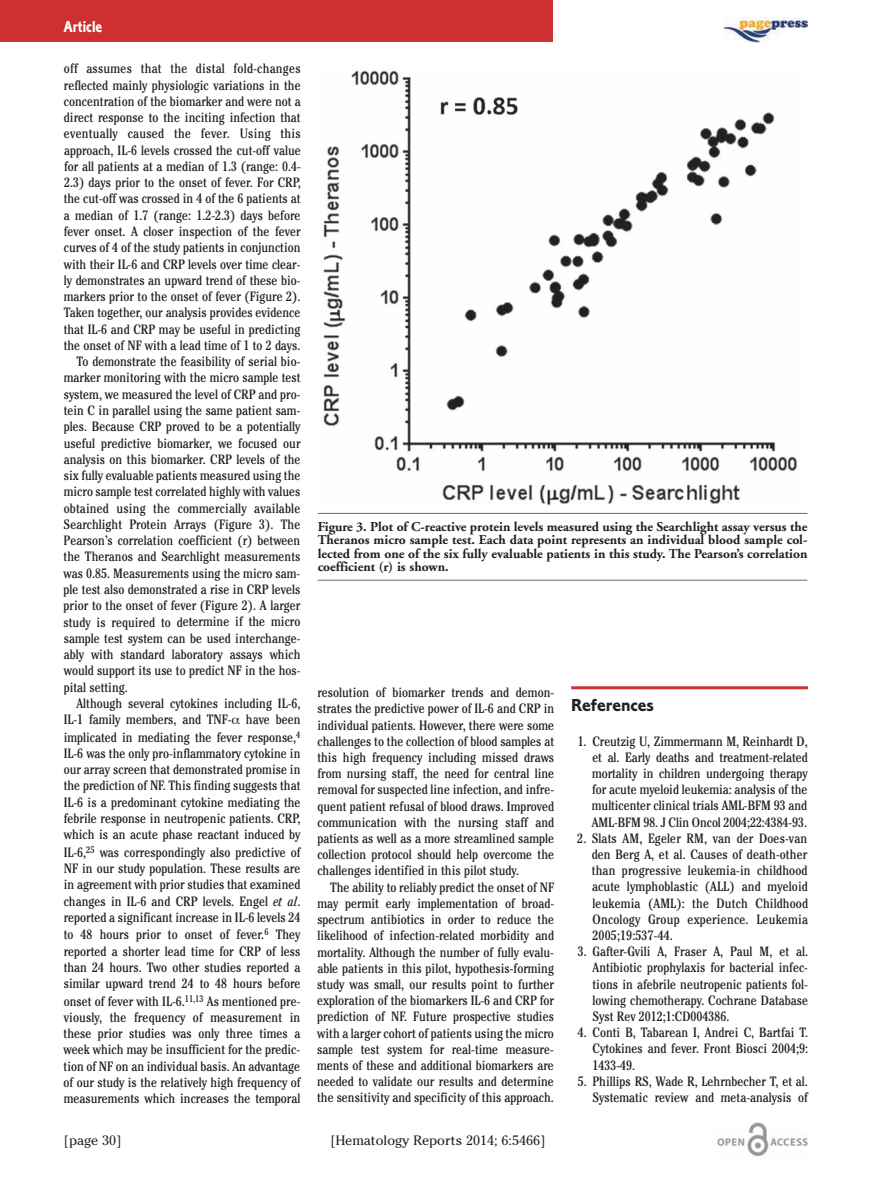
<style>
.page{position:relative;width:893px;height:1191px;background:#fff}
.page>*{position:absolute;margin:0;border:0;box-sizing:border-box;transform-origin:0 0}
.t1{font:18px "Corinthian Bold Plain";color:#231f20}
.t2{font:16.5px "Corinthian Bold Condensed Plain";color:#fff}
.t3{font:condensed 13.5px/16.2px "Cheltenham";color:#231f20;text-align:justify}
.t4{font:700 13.5px/13.5px "Adobe Garamond";color:#231f20;text-align:justify}
.t5{font:condensed 13.5px "Cheltenham";letter-spacing:.02em;color:#231f20}
.t6{font:13.5px "Cheltenham";color:#231f20}
.s1{font-style:italic}
</style>
<div class="page">
<hr style="left:571px;top:686px;width:237px;height:3px;background:#ce3031">
<div style="left:0;top:0;width:553px;height:42px;background:#ce3031"></div>
<img style="left:717px;top:1123px;width:91px;height:33px">
<img style="left:723px;top:17px;width:84px;height:26px">
<hr style="left:318px;top:513px;width:489px;height:1px;background:#6c6d70">
<hr style="left:318px;top:580px;width:489px;height:1px;background:#6c6d70">
<img style="left:323px;top:70px;width:474px;height:436px">
<p class="t2" style="left:63px;top:21px;width:40px">Article</p>
<p class="t5" style="left:64px;top:64px;width:238px">off assumes that the distal fold-changes</p>
<p class="t3" style="left:64px;top:78px;width:238px">reflected mainly physiologic variations in the</p>
<p class="t3" style="left:64px;top:94px;width:238px">concentration of the biomarker and were not a</p>
<p class="t3" style="left:64px;top:111px;width:238px">direct response to the inciting infection that</p>
<p class="t5" style="left:64px;top:129px;width:238px">eventually caused the fever. Using this</p>
<p class="t3" style="left:64px;top:143px;width:238px">approach, IL-6 levels crossed the cut-off value</p>
<p class="t3" style="left:64px;top:159px;width:238px">for all patients at a median of 1.3 (range: 0.4-</p>
<p class="t3" style="left:64px;top:176px;width:238px">2.3) days prior to the onset of fever. For CRP,</p>
<p class="t3" style="left:64px;top:192px;width:238px">the cut-off was crossed in 4 of the 6 patients at</p>
<p class="t3" style="left:64px;top:208px;width:238px">a median of 1.7 (range: 1.2-2.3) days before</p>
<p class="t3" style="left:64px;top:224px;width:238px">fever onset. A closer inspection of the fever</p>
<p class="t3" style="left:64px;top:241px;width:238px">curves of 4 of the study patients in conjunction</p>
<p class="t3" style="left:64px;top:257px;width:238px">with their IL-6 and CRP levels over time clear-</p>
<p class="t3" style="left:64px;top:273px;width:238px">ly demonstrates an upward trend of these bio-</p>
<p class="t3" style="left:64px;top:289px;width:238px">markers prior to the onset of fever (Figure 2).</p>
<p class="t3" style="left:64px;top:306px;width:238px">Taken together, our analysis provides evidence</p>
<p class="t3" style="left:64px;top:322px;width:238px">that IL-6 and CRP may be useful in predicting</p>
<p class="t3" style="left:64px;top:338px;width:238px">the onset of NF with a lead time of 1 to 2 days.</p>
<p class="t3" style="left:77px;top:355px;width:225px">To demonstrate the feasibility of serial bio-</p>
<p class="t3" style="left:64px;top:371px;width:238px">marker monitoring with the micro sample test</p>
<p class="t3" style="left:64px;top:387px;width:238px">system, we measured the level of CRP and pro-</p>
<p class="t3" style="left:64px;top:403px;width:238px">tein C in parallel using the same patient sam-</p>
<p class="t3" style="left:64px;top:420px;width:238px">ples. Because CRP proved to be a potentially</p>
<p class="t3" style="left:64px;top:436px;width:238px">useful predictive biomarker, we focused our</p>
<p class="t3" style="left:64px;top:452px;width:238px">analysis on this biomarker. CRP levels of the</p>
<p class="t3" style="left:64px;top:468px;width:238px">six fully evaluable patients measured using the</p>
<p class="t3" style="left:64px;top:485px;width:238px">micro sample test correlated highly with values</p>
<p class="t3" style="left:64px;top:501px;width:238px">obtained using the commercially available</p>
<p class="t3" style="left:64px;top:517px;width:238px">Searchlight Protein Arrays (Figure 3). The</p>
<p class="t3" style="left:64px;top:533px;width:238px">Pearson’s correlation coefficient (r) between</p>
<p class="t3" style="left:64px;top:550px;width:238px">the Theranos and Searchlight measurements</p>
<p class="t3" style="left:64px;top:566px;width:238px">was 0.85. Measurements using the micro sam-</p>
<p class="t3" style="left:64px;top:582px;width:238px">ple test also demonstrated a rise in CRP levels</p>
<p class="t3" style="left:64px;top:599px;width:238px">prior to the onset of fever (Figure 2). A larger</p>
<p class="t3" style="left:64px;top:615px;width:238px">study is required to determine if the micro</p>
<p class="t3" style="left:64px;top:631px;width:238px">sample test system can be used interchange-</p>
<p class="t3" style="left:64px;top:647px;width:238px">ably with standard laboratory assays which</p>
<p class="t3" style="left:64px;top:664px;width:238px">would support its use to predict NF in the hos-</p>
<p class="t3" style="left:64px;top:680px;width:66px">pital setting.</p>
<p class="t3" style="left:76px;top:696px;width:225px">Although several cytokines including IL-6,</p>
<p class="t3" style="left:64px;top:712px;width:238px">IL-1 family members, and TNF- have been</p>
<p class="t3" style="left:64px;top:730px;width:238px">implicated in mediating the fever response,<sup>4</sup></p>
<p class="t3" style="left:64px;top:746px;width:238px">IL-6 was the only pro-inflammatory cytokine in</p>
<p class="t3" style="left:64px;top:762px;width:238px">our array screen that demonstrated promise in</p>
<p class="t3" style="left:64px;top:779px;width:238px">the prediction of NF. This finding suggests that</p>
<p class="t3" style="left:64px;top:795px;width:238px">IL-6 is a predominant cytokine mediating the</p>
<p class="t3" style="left:64px;top:811px;width:238px">febrile response in neutropenic patients. CRP,</p>
<p class="t3" style="left:64px;top:827px;width:238px">which is an acute phase reactant induced by</p>
<p class="t3" style="left:64px;top:845px;width:238px">IL-6,<sup>25</sup> was correspondingly also predictive of</p>
<p class="t3" style="left:64px;top:861px;width:238px">NF in our study population. These results are</p>
<p class="t3" style="left:64px;top:877px;width:238px">in agreement with prior studies that examined</p>
<p class="t3" style="left:64px;top:894px;width:238px">changes in IL-6 and CRP levels. Engel <span class="s1">et al</span>.</p>
<p class="t3" style="left:64px;top:910px;width:238px">reported a significant increase in IL-6 levels 24</p>
<p class="t3" style="left:64px;top:927px;width:238px">to 48 hours prior to onset of fever.<sup>6</sup> They</p>
<p class="t3" style="left:64px;top:944px;width:238px">reported a shorter lead time for CRP of less</p>
<p class="t3" style="left:64px;top:960px;width:238px">than 24 hours. Two other studies reported a</p>
<p class="t3" style="left:64px;top:976px;width:238px">similar upward trend 24 to 48 hours before</p>
<p class="t3" style="left:64px;top:994px;width:238px">onset of fever with IL-6.<sup>11,13</sup> As mentioned pre-</p>
<p class="t3" style="left:64px;top:1010px;width:238px">viously, the frequency of measurement in</p>
<p class="t3" style="left:64px;top:1026px;width:238px">these prior studies was only three times a</p>
<p class="t3" style="left:64px;top:1043px;width:238px">week which may be insufficient for the predic-</p>
<p class="t3" style="left:64px;top:1059px;width:238px">tion of NF on an individual basis. An advantage</p>
<p class="t3" style="left:64px;top:1075px;width:238px">of our study is the relatively high frequency of</p>
<p class="t3" style="left:64px;top:1091px;width:238px">measurements which increases the temporal</p>
<p class="t4" style="left:318px;top:521px;width:491px">Figure 3. Plot of C-reactive protein levels measured using the Searchlight assay versus the Theranos micro sample test. Each data point represents an individual blood sample col&shy;lected from one of the six fully evaluable patients in this study. The Pearson’s correlation coefficient (r) is shown.</p>
<p class="t3" style="left:317px;top:685px;width:238px">resolution of biomarker trends and demon&shy;strates the predictive power of IL-6 and CRP in individual patients. However, there were some challenges to the collection of blood samples at this high frequency including missed draws from nursing staff, the need for central line removal for suspected line infection, and infre&shy;quent patient refusal of blood draws. Improved communication with the nursing staff and patients as well as a more streamlined sample collection protocol should help overcome the challenges identified in this pilot study.</p>
<p class="t3" style="left:317px;top:880px;width:238px;text-indent:13px">The ability to reliably predict the onset of NF may permit early implementation of broad&shy;spectrum antibiotics in order to reduce the likelihood of infection-related morbidity and mortality. Although the number of fully evalu&shy;able patients in this pilot, hypothesis-forming study was small, our results point to further exploration of the biomarkers IL-6 and CRP for prediction of NF. Future prospective studies with a larger cohort of patients using the micro sample test system for real-time measure&shy;ments of these and additional biomarkers are needed to validate our results and determine the sensitivity and specificity of this approach.</p>
<h1 class="t1" style="left:571px;top:698px;width:84px">References</h1>
<p class="t3" style="left:592px;top:734px;width:218px;text-indent:-14px">1. Creutzig U, Zimmermann M, Reinhardt D, et al. Early deaths and treatment-related mortality in children undergoing therapy for acute myeloid leukemia: analysis of the multicenter clinical trials AML-BFM 93 and AML-BFM 98. J Clin Oncol 2004;22:4384-93.</p>
<p class="t3" style="left:592px;top:831px;width:218px;text-indent:-15px">2. Slats AM, Egeler RM, van der Does-van den Berg A, et al. Causes of death-other than progressive leukemia-in childhood acute lymphoblastic (ALL) and myeloid leukemia (AML): the Dutch Childhood Oncology Group experience. Leukemia 2005;19:537-44.</p>
<p class="t3" style="left:593px;top:944px;width:217px;text-indent:-15px">3. Gafter-Gvili A, Fraser A, Paul M, et al.<br>Antibiotic prophylaxis for bacterial infec&shy;tions in afebrile neutropenic patients fol&shy;lowing chemotherapy. Cochrane Database Syst Rev 2012;1:CD004386.</p>
<p class="t3" style="left:593px;top:1025px;width:217px;text-indent:-15px">4. Conti B, Tabarean I, Andrei C, Bartfai T.<br>Cytokines and fever. Front Biosci 2004;9:<br>1433-49.</p>
<p class="t3" style="left:578px;top:1074px;width:232px;text-align:right">5. Phillips RS, Wade R, Lehrnbecher T, et al.<br>Systematic review and meta-analysis of</p>
<p class="t6" style="left:64px;top:1132px;width:59px">[page 30]</p>
<p class="t6" style="left:330px;top:1132px;width:217px">[Hematology Reports 2014; 6:5466]</p>
</div>
